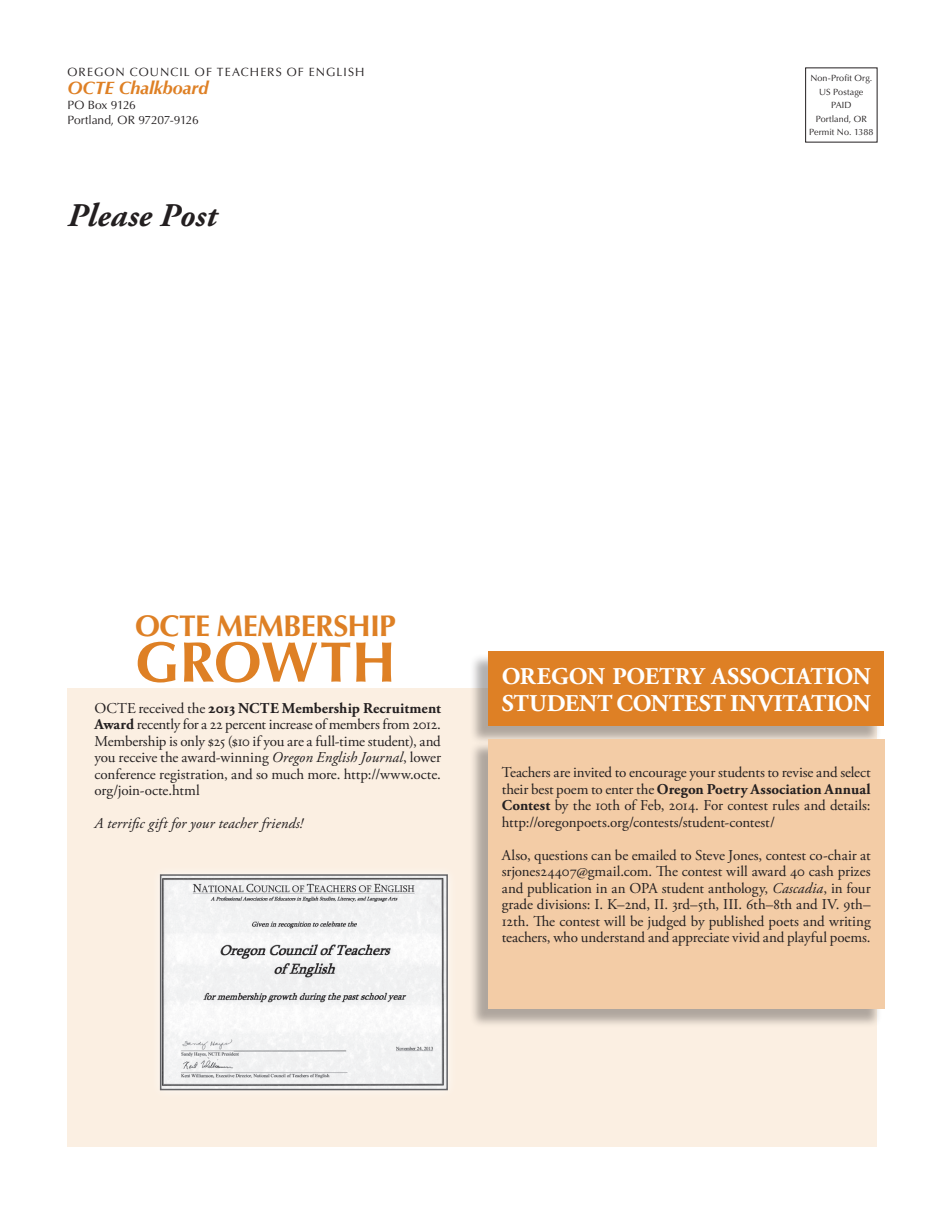
<style>
.page{position:relative;width:945px;height:1215px;background:#fff}
.page>*{position:absolute;margin:0;border:0;box-sizing:border-box;transform-origin:0 0}
.t1{font:700 57px "Optima LT Std";color:#de8025}
.t2{font:italic 700 33px "Adobe Garamond Pro";letter-spacing:.005em;color:#231f20}
.t3{font:700 30px "Optima LT Std";letter-spacing:-.02em;color:#de8025}
.t4{font:700 24px/27px "Adobe Garamond Pro";letter-spacing:-.005em;color:#fff}
.t5{font:italic 700 18px "Optima LT Std";letter-spacing:-.005em;color:#de8025}
.t6{font:15px/16.5px "Adobe Garamond Pro";letter-spacing:-.005em;color:#231f20;text-align:justify}
.t7{font:italic 15px "Adobe Garamond Pro";letter-spacing:.01em;color:#231f20}
.t8{font:12px "Optima LT Std";letter-spacing:.08em;color:#231f20}
.t9{font:12px/15px "Optima LT Std";letter-spacing:-.015em;color:#231f20}
.t10{font:9px/13.5px "Optima LT Std";letter-spacing:.01em;color:#231f20;text-align:center}
.s1{font-weight:700}
.s2{font-style:italic}
</style>
<div class="page">
<div style="left:68px;top:688px;width:810px;height:460px;background:#fbefe2"></div>
<div style="left:469px;top:654px;width:413px;height:90px;background:#231f20;opacity:.35"></div>
<div style="left:488px;top:651px;width:396px;height:75px;background:#de8025"></div>
<div style="left:469px;top:742px;width:413px;height:286px;background:#231f20;opacity:.35"></div>
<div style="left:488px;top:739px;width:396px;height:270px;background:#f3cca6"></div>
<img style="left:163px;top:877px;width:282px;height:210px">
<div style="left:160px;top:874px;width:288px;height:216px;border:2px solid #636366"></div>
<p class="t8" style="left:68px;top:65px;width:298px">OREGON COUNCIL OF TEACHERS OF ENGLISH</p>
<p class="t5" style="left:68px;top:78px;width:142px">OCTE Chalkboard</p>
<p class="t9" style="left:68px;top:98px;width:133px">PO Box 9126<br>Portland, OR 97207-9126</p>
<h2 class="t2" style="left:68px;top:197px;width:151px">Please Post</h2>
<p class="t10" style="left:809px;top:72px;width:66px">Non-Profit Org.<br>US Postage<br>PAID<br>Portland, OR<br>Permit No. 1388</p>
<h3 class="t3" style="left:135px;top:609px;width:262px">OCTE MEMBERSHIP</h3>
<h1 class="t1" style="left:135px;top:629px;width:262px">GROWTH</h1>
<p class="t6" style="left:94px;top:700px;width:348px">OCTE received the <span class="s1">2013 NCTE Membership Recruitment Award</span> recently for a 22 percent increase of members from 2012.<br>Membership is only $25 ($10 if you are a full-time student), and you receive the award-winning <span class="s2">Oregon English Journal</span>, lower conference registration, and so much more. http://www.octe. org/join-octe.html</p>
<p class="t7" style="left:94px;top:815px;width:210px">A terrific gift for your teacher friends!</p>
<h3 class="t4" style="left:502px;top:663px;width:370px">OREGON POETRY ASSOCIATION<br>STUDENT CONTEST INVITATION</h3>
<p class="t6" style="left:502px;top:765px;width:370px">Teachers are invited to encourage your students to revise and select their best poem to enter the <span class="s1">Oregon Poetry Association Annual Contest</span> by the 10th of Feb, 2014. For contest rules and details: http://oregonpoets.org/contests/student-contest/</p>
<p class="t6" style="left:502px;top:847px;width:371px">Also, questions can be emailed to Steve Jones, contest co-chair at srjones24407@gmail.com. The contest will award 40 cash prizes and publication in an OPA student anthology, <span class="s2">Cascadia</span>, in four grade divisions: I. K–2nd, II. 3rd–5th, III. 6th–8th and IV. 9th– 12th. The contest will be judged by published poets and writing teachers, who understand and appreciate vivid and playful poems.</p>
</div>
